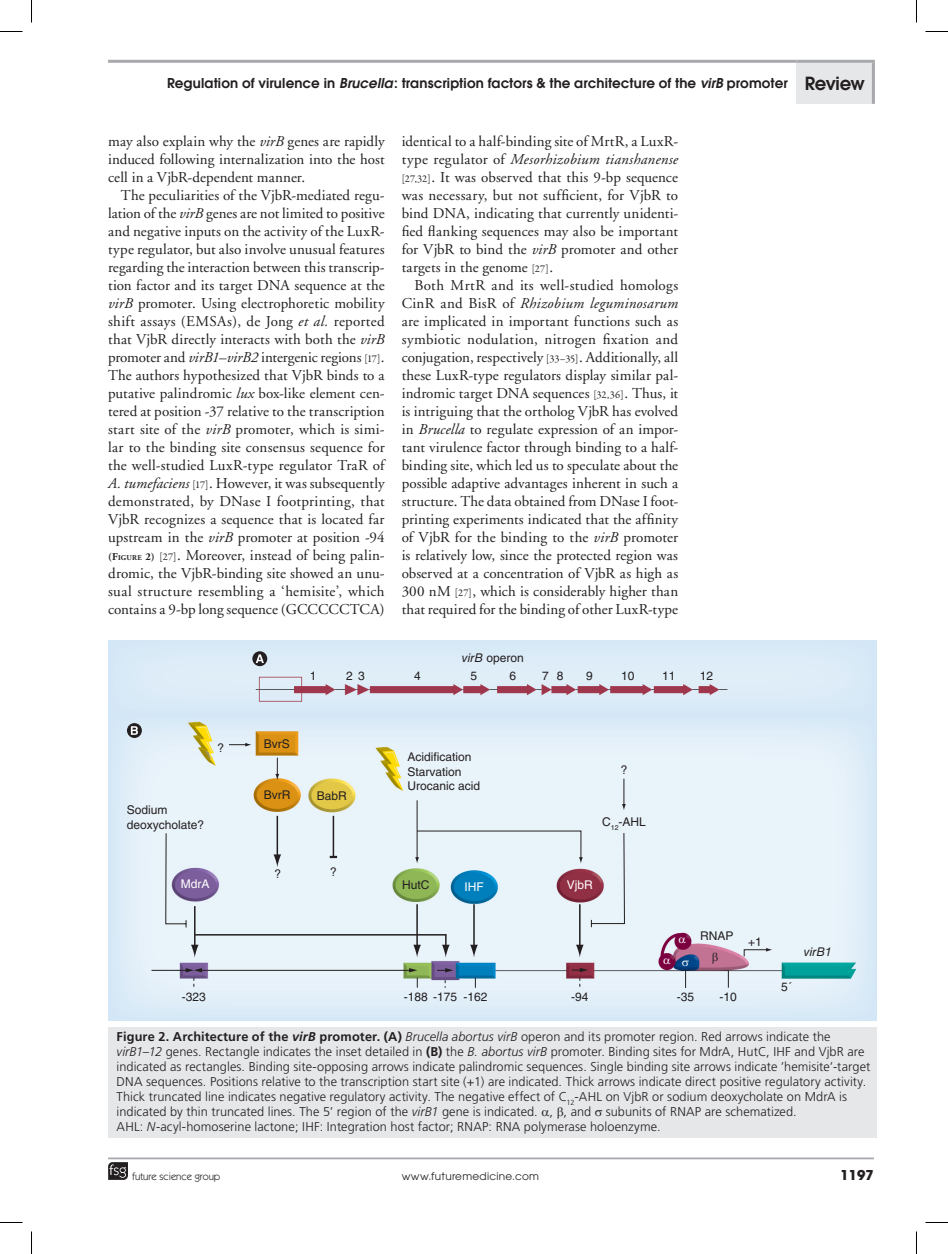
<style>
.page{position:relative;width:948px;height:1254px;background:#fff}
.page>*{position:absolute;margin:0;border:0;box-sizing:border-box;transform-origin:0 0}
.t1{font:15px/18px "Adobe Garamond";letter-spacing:.005em;color:#231f20;text-align:justify}
.t2{font:600 13.5px "Avant Garde";letter-spacing:.01em;color:#231f20}
.t3{font:700 13.5px "Avant Garde";color:#231f20}
.t4{font:300 12.75px/15px "Frutiger";letter-spacing:.005em;color:#231f20}
.t5{font:12px/14.4px "Helvetica LT Std";color:#231f20}
.t6{font:12px "Helvetica LT Std";color:#fff}
.t7{font:italic 12px "Helvetica LT Std";color:#231f20}
.t8{font:10.5px "Avant Garde";letter-spacing:.025em;color:#231f20}
.t9{font:10.5px "Itc Kabel";color:#231f20}
.s1{font-style:italic}
.s2{font-size:18px}
.s3{font-family:"Garamond Premr Pro";font-size:10.5px}
.s4{font-weight:700;font-size:10.5px}
.s5{font-weight:700;font-size:7.35px}
.s6{font-family:"Frutiger 65";font-weight:700}
.s7{font-weight:700;font-style:italic}
</style>
<div class="page">
<hr style="left:108px;top:1157px;width:765px;height:2px;background:#a8a9ad">
<svg style="left:108px;top:1162px;width:20px;height:17px"></svg>
<div style="left:796px;top:61px;width:77px;height:43px;background:#e6e7e9"></div>
<hr style="left:108px;top:60px;width:688px;height:3px;background:#a8a9ad">
<hr style="left:796px;top:60px;width:78px;height:3px;background:#a8a9ad">
<hr style="left:871px;top:63px;width:3px;height:41px;background:#a8a9ad">
<img style="left:108px;top:640px;width:768px;height:380px">
<svg style="left:229px;top:743px;width:22px;height:3px"></svg>
<svg style="left:275px;top:757px;width:4px;height:23px"></svg>
<hr style="left:276px;top:816px;width:2px;height:41px;background:#231f20">
<hr style="left:416px;top:800px;width:1px;height:58px;background:#231f20">
<svg style="left:743px;top:948px;width:29px;height:9px"></svg>
<svg style="left:622px;top:778px;width:3px;height:32px"></svg>
<hr style="left:332px;top:816px;width:2px;height:41px;background:#231f20">
<svg style="left:165px;top:830px;width:460px;height:127px"></svg>
<svg style="left:728px;top:970px;width:1px;height:17px"></svg>
<div style="left:252px;top:651px;width:15px;height:15px;background:#231f20;border-radius:50%"></div>
<svg style="left:256px;top:654px;width:8px;height:9px"></svg>
<svg style="left:127px;top:723px;width:15px;height:15px"></svg>
<svg style="left:131px;top:726px;width:7px;height:9px"></svg>
<hr style="left:151px;top:970px;width:36px;height:1px;background:#231f20">
<hr style="left:200px;top:970px;width:210px;height:1px;background:#231f20">
<svg style="left:186px;top:968px;width:16px;height:19px"></svg>
<svg style="left:409px;top:968px;width:9px;height:19px"></svg>
<svg style="left:437px;top:968px;width:16px;height:4px"></svg>
<svg style="left:571px;top:967px;width:17px;height:20px"></svg>
<div style="left:108px;top:1026px;width:768px;height:111px;background:#e6e7e9"></div>
<svg style="left:0;top:31px;width:22px;height:1px"></svg>
<svg style="left:925px;top:31px;width:22px;height:1px"></svg>
<svg style="left:0;top:1222px;width:22px;height:1px"></svg>
<svg style="left:925px;top:1222px;width:22px;height:1px"></svg>
<svg style="left:31px;top:0;width:1px;height:23px"></svg>
<svg style="left:31px;top:1231px;width:1px;height:23px"></svg>
<svg style="left:916px;top:0;width:1px;height:23px"></svg>
<svg style="left:916px;top:1231px;width:1px;height:23px"></svg>
<svg style="left:663px;top:958px;width:7px;height:6px"></svg>
<svg style="left:679px;top:937px;width:6px;height:6px"></svg>
<svg style="left:712px;top:953px;width:6px;height:11px"></svg>
<svg style="left:682px;top:960px;width:7px;height:28px"></svg>
<p class="t2" style="left:167px;top:74px;width:699px">Regulation of virulence in <span class="s1">Brucella</span>: transcription factors &amp; the architecture of the <span class="s1">virB</span> promoter <span class="s2">Review</span></p>
<p class="t1" style="left:108px;top:133px;width:278px">may also explain why the <span class="s1">virB</span> genes are rapidly induced following internalization into the host cell in a VjbR-dependent manner.</p>
<p class="t1" style="left:108px;top:187px;width:278px;text-indent:13px">The peculiarities of the VjbR-mediated regu&shy;lation of the <span class="s1">virB</span> genes are not limited to positive and negative inputs on the activity of the LuxR&shy;type regulator, but also involve unusual features regarding the interaction between this transcrip&shy;tion factor and its target DNA sequence at the <span class="s1">virB</span> promoter. Using electrophoretic mobility shift assays (EMSAs), de Jong <span class="s1">et al.</span> reported that VjbR directly interacts with both the <span class="s1">virB </span>promoter and <span class="s1">virB1</span>–<span class="s1">virB2</span> intergenic regions <span class="s3">[17]</span>.<br>The authors hypothesized that VjbR binds to a putative palindromic <span class="s1">lux</span> box-like element cen&shy;tered at position -37 relative to the transcription start site of the <span class="s1">virB</span> promoter, which is simi&shy;lar to the binding site consensus sequence for the well-studied LuxR-type regulator TraR of <span class="s1">A. tumefaciens</span> <span class="s3">[17]</span>. However, it was subsequently demonstrated, by DNase I footprinting, that VjbR recognizes a sequence that is located far upstream in the <span class="s1">virB</span> promoter at position -94 <span class="s4">(F</span><span class="s5">IGURE</span> <span class="s4">2)</span> <span class="s3">[27]</span>. Moreover, instead of being palin&shy;dromic, the VjbR-binding site showed an unu&shy;sual structure resembling a ‘hemisite’, which contains a 9-bp long sequence (GCCCCCTCA)</p>
<p class="t1" style="left:401px;top:133px;width:278px">identical to a half-binding site of MrtR, a LuxR&shy;type regulator of <span class="s1">Mesorhizobium tianshanense </span><span class="s3">[27,32]</span>. It was observed that this 9-bp sequence was necessary, but not sufficient, for VjbR to bind DNA, indicating that currently unidenti&shy;fied flanking sequences may also be important for VjbR to bind the <span class="s1">virB</span> promoter and other targets in the genome <span class="s3">[27]</span>.</p>
<p class="t1" style="left:401px;top:277px;width:278px;text-indent:13px">Both MrtR and its well-studied homologs CinR and BisR of <span class="s1">Rhizobium leguminosarum </span>are implicated in important functions such as symbiotic nodulation, nitrogen fixation and conjugation, respectively <span class="s3">[33–35]</span>. Additionally, all these LuxR-type regulators display similar pal&shy;indromic target DNA sequences <span class="s3">[32,36]</span>. Thus, it is intriguing that the ortholog VjbR has evolved in <span class="s1">Brucella</span> to regulate expression of an impor&shy;tant virulence factor through binding to a half&shy;binding site, which led us to speculate about the possible adaptive advantages inherent in such a structure. The data obtained from DNase I foot&shy;printing experiments indicated that the affinity of VjbR for the binding to the <span class="s1">virB</span> promoter is relatively low, since the protected region was observed at a concentration of VjbR as high as 300 nM <span class="s3">[27]</span>, which is considerably higher than that required for the binding of other LuxR-type</p>
<p class="t5" style="left:462px;top:651px;width:64px"><span class="s1">virB</span> operon</p>
<p class="t5" style="left:217px;top:740px;width:8px">?</p>
<p class="t5" style="left:127px;top:803px;width:79px">Sodium deoxycholate?</p>
<p class="t6" style="left:181px;top:877px;width:30px">MdrA</p>
<p class="t5" style="left:182px;top:989px;width:26px">-323</p>
<p class="t5" style="left:310px;top:669px;width:8px">1</p>
<p class="t5" style="left:346px;top:669px;width:20px">2 3</p>
<p class="t5" style="left:414px;top:669px;width:8px">4</p>
<p class="t5" style="left:470px;top:669px;width:8px">5</p>
<p class="t5" style="left:509px;top:669px;width:8px">6</p>
<p class="t5" style="left:542px;top:669px;width:23px">7 8</p>
<p class="t5" style="left:586px;top:669px;width:8px">9</p>
<p class="t5" style="left:621px;top:669px;width:15px">10</p>
<p class="t5" style="left:662px;top:669px;width:15px">11</p>
<p class="t5" style="left:699px;top:669px;width:15px">12</p>
<p class="t5" style="left:264px;top:736px;width:28px">BvrS</p>
<p class="t5" style="left:264px;top:787px;width:28px">BvrR</p>
<p class="t5" style="left:317px;top:788px;width:32px">BabR</p>
<p class="t5" style="left:274px;top:866px;width:8px">?</p>
<p class="t5" style="left:330px;top:864px;width:8px">?</p>
<p class="t5" style="left:407px;top:749px;width:74px">Acidification<br>Starvation<br>Urocanic acid</p>
<p class="t5" style="left:620px;top:762px;width:8px">?</p>
<p class="t5" style="left:602px;top:814px;width:45px">C<sub>12</sub>-AHL</p>
<p class="t5" style="left:402px;top:877px;width:29px">HutC</p>
<p class="t6" style="left:464px;top:879px;width:21px">IHF</p>
<p class="t6" style="left:566px;top:878px;width:28px">VjbR</p>
<p class="t5" style="left:404px;top:989px;width:85px">-188 -175 -162</p>
<p class="t5" style="left:571px;top:989px;width:19px">-94</p>
<p class="t5" style="left:700px;top:928px;width:35px">RNAP</p>
<p class="t5" style="left:748px;top:934px;width:15px">+1</p>
<p class="t5" style="left:676px;top:989px;width:19px">-35</p>
<p class="t5" style="left:719px;top:989px;width:19px">-10</p>
<p class="t5" style="left:781px;top:979px;width:12px">5´</p>
<p class="t7" style="left:803px;top:945px;width:29px">virB1</p>
<p class="t4" style="left:117px;top:1029px;width:755px"><span class="s6">Figure 2. Architecture of the</span> <span class="s7">virB</span> <span class="s6">promoter. (A)</span> <span class="s1">Brucella abortus virB</span> operon and its promoter region. Red arrows indicate the <span class="s1">virB1–12</span> genes. Rectangle indicates the inset detailed in <span class="s6">(B)</span> the <span class="s1">B. abortus virB</span> promoter. Binding sites for MdrA, HutC, IHF and VjbR are indicated as rectangles. Binding site-opposing arrows indicate palindromic sequences. Single binding site arrows indicate ’hemisite’-target DNA sequences. Positions relative to the transcription start site (+1) are indicated. Thick arrows indicate direct positive regulatory activity.<br>Thick truncated line indicates negative regulatory activity. The negative effect of C<sub>12</sub>-AHL on VjbR or sodium deoxycholate on MdrA is indicated by thin truncated lines. The 5’ region of the <span class="s1">virB1</span> gene is indicated. , , and ▲ subunits of RNAP are schematized.<br>AHL: <span class="s1">N</span>-acyl-homoserine lactone; IHF: Integration host factor; RNAP: RNA polymerase holoenzyme.</p>
<p class="t9" style="left:132px;top:1170px;width:90px">future science group</p>
<p class="t8" style="left:401px;top:1170px;width:139px">www.futuremedicine.com</p>
<p class="t3" style="left:840px;top:1165px;width:35px">1197</p>
</div>
